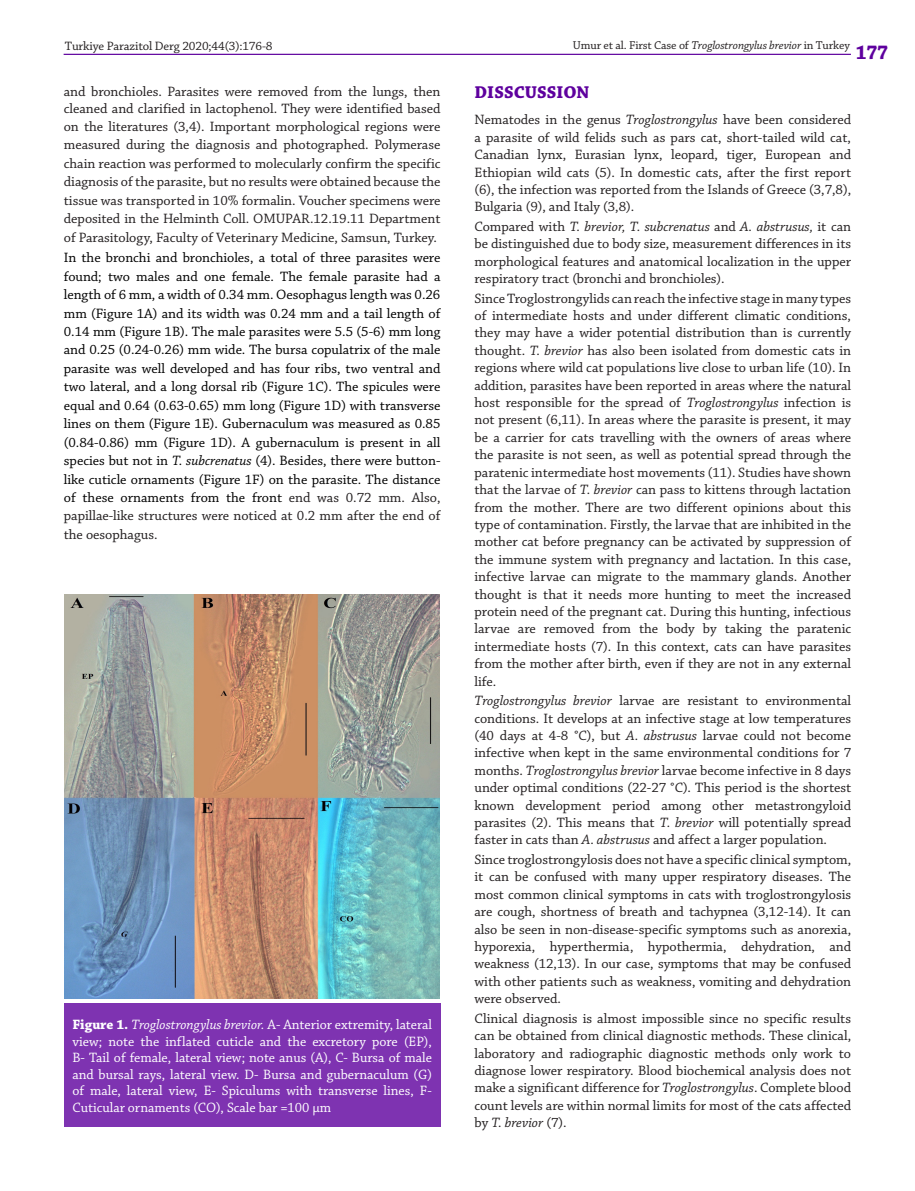
<style>
.page{position:relative;width:915px;height:1191px;background:#fff}
.page>*{position:absolute;margin:0;border:0;box-sizing:border-box;transform-origin:0 0}
.t1{font:700 21px "Chaparral Pro";color:#5e009e;scale:.92 1}
.ARA_BASLIK{font:700 18px "Chaparral Pro";color:#5e009e}
.YAZI{font:14.25px/17.4px "Chaparral Pro";letter-spacing:-.005em;color:#231f20;text-align:justify}
.YAZI-2{font:14.25px/18.5px "Chaparral Pro";letter-spacing:-.005em;color:#000;text-align:justify}
.RESIM-ALTI{font:14.25px/16.5px "Chaparral Pro";color:#fff;text-align:justify}
.t2{font:12.75px "Chaparral Pro";letter-spacing:-.01em;color:#231f20}
.t3{font:12px "Chaparral Pro";letter-spacing:-.01em;color:#231f20}
.s1{font-style:italic}
.s2{color:#231f20}
.s3{font-weight:700}
</style>
<div class="page">
<hr style="left:64px;top:54px;width:786px;height:1px;background:#5e009e">
<div style="left:64px;top:1003px;width:376px;height:124px;background:#7e33b1"></div>
<img style="left:64px;top:594px;width:375px;height:404px">
<p class="t3" style="left:572px;top:39px;width:278px">Umur et al. First Case of <span class="s1">Troglostrongylus brevior</span> in Turkey</p>
<p class="t2" style="left:65px;top:39px;width:209px">Turkiye Parazitol Derg 2020;44(3):176-8</p>
<h1 class="t1" style="left:855px;top:40px;width:37px">177</h1>
<p class="YAZI" style="left:64px;top:82px;width:378px;line-height:18.3px">and bronchioles. Parasites were removed from the lungs, then cleaned and clarified in lactophenol. They were identified based on the literatures (3,4). Important morphological regions were measured during the diagnosis and photographed. Polymerase chain reaction was performed to molecularly confirm the specific diagnosis of the parasite, but no results were obtained because the tissue was transported in 10% formalin. Voucher specimens were deposited in the Helminth Coll. OMUPAR.12.19.11 Department of Parasitology, Faculty of Veterinary Medicine, Samsun, Turkey.</p>
<p class="YAZI-2" style="left:64px;top:249px;width:378px">In the bronchi and bronchioles, a total of three parasites were found; two males and one female. The female parasite had a length of 6 mm, a width of 0.34 mm. Oesophagus length was 0.26 mm (Figure 1A) and its width was 0.24 mm and a tail length of 0.14 mm (Figure 1B). The male parasites were 5.5 (5-6) mm long and 0.25 (0.24-0.26) mm wide. The bursa copulatrix of the male parasite was well developed and has four ribs, two ventral and two lateral, and a long dorsal rib (Figure 1C). The spicules were equal and 0.64 (0.63-0.65) mm long (Figure 1D) with transverse lines on them (Figure 1E). Gubernaculum was measured as 0.85 (0.84-0.86) mm (Figure 1D). A gubernaculum is present in all species but not in <span class="s1">T. subcrenatus</span> (4). Besides, there were button&shy;like cuticle ornaments (Figure 1F) on the parasite. The distance of these ornaments from the front <span class="s2">end was 0.72 mm. Also, papillae-like structures were noticed at 0.2 mm after the end of the oesophagus.</span></p>
<p class="ARA_BASLIK" style="left:474px;top:82px;width:116px">DISSCUSSION</p>
<p class="YAZI" style="left:474px;top:112px;width:378px">Nematodes in the genus <span class="s1">Troglostrongylus</span> have been considered a parasite of wild felids such as pars cat, short-tailed wild cat, Canadian lynx, Eurasian lynx, leopard, tiger, European and Ethiopian wild cats (5). In domestic cats, after the first report (6), the infection was reported from the Islands of Greece (3,7,8), Bulgaria (9), and Italy (3,8).</p>
<p class="YAZI" style="left:474px;top:218px;width:378px">Compared with <span class="s1">T. brevior, T. subcrenatus</span> and <span class="s1">A. abstrusus,</span> it can be distinguished due to body size, measurement differences in its morphological features and anatomical localization in the upper respiratory tract (bronchi and bronchioles).</p>
<p class="YAZI" style="left:474px;top:290px;width:378px">Since Troglostrongylids can reach the infective stage in many types of intermediate hosts and under different climatic conditions, they may have a wider potential distribution than is currently thought. <span class="s1">T. brevior</span> has also been isolated from domestic cats in regions where wild cat populations live close to urban life (10). In addition, parasites have been reported in areas where the natural host responsible for the spread of <span class="s1">Troglostrongylus</span> infection is not present (6,11). In areas where the parasite is present, it may be a carrier for cats travelling with the owners of areas where the parasite is not seen, as well as potential spread through the paratenic intermediate host movements (11). Studies have shown that the larvae of <span class="s1">T. brevior</span> can pass to kittens through lactation from the mother. There are two different opinions about this type of contamination. Firstly, the larvae that are inhibited in the mother cat before pregnancy can be activated by suppression of the immune system with pregnancy and lactation. In this case, infective larvae can migrate to the mammary glands. Another thought is that it needs more hunting to meet the increased protein need of the pregnant cat. During this hunting, infectious larvae are removed from the body by taking the paratenic intermediate hosts (7). In this context, cats can have parasites from the mother after birth, even if they are not in any external life.</p>
<p class="YAZI" style="left:474px;top:692px;width:378px"><span class="s1">Troglostrongylus brevior</span> larvae are resistant to environmental conditions. It develops at an infective stage at low temperatures (40 days at 4-8 °C), but <span class="s1">A. abstrusus</span> larvae could not become infective when kept in the same environmental conditions for 7 months. <span class="s1">Troglostrongylus brevior</span> larvae become infective in 8 days under optimal conditions (22-27 °C). This period is the shortest known development period among other metastrongyloid parasites (2). This means that <span class="s1">T. brevior</span> will potentially spread faster in cats than <span class="s1">A. abstrusus</span> and affect a larger population.</p>
<p class="YAZI" style="left:474px;top:851px;width:378px">Since troglostrongylosis does not have a specific clinical symptom, it can be confused with many upper respiratory diseases. The most common clinical symptoms in cats with troglostrongylosis are cough, shortness of breath and tachypnea (3,12-14). It can also be seen in non-disease-specific symptoms such as anorexia, hyporexia, hyperthermia, hypothermia, dehydration, and weakness (12,13). In our case, symptoms that may be confused with other patients such as weakness, vomiting and dehydration were observed.</p>
<p class="YAZI" style="left:474px;top:1010px;width:378px">Clinical diagnosis is almost impossible since no specific results can be obtained from clinical diagnostic methods. These clinical, laboratory and radiographic diagnostic methods only work to diagnose lower respiratory. Blood biochemical analysis does not make a significant difference for <span class="s1">Troglostrongylus</span>. Complete blood count levels are within normal limits for most of the cats affected by <span class="s1">T. brevior</span> (7).</p>
<p class="RESIM-ALTI" style="left:72px;top:1017px;width:361px"><span class="s3">Figure 1.</span> <span class="s1">Troglostrongylus brevior.</span> A- Anterior extremity, lateral view; note the inflated cuticle and the excretory pore (EP), B- Tail of female, lateral view; note anus (A), C- Bursa of male and bursal rays, lateral view. D- Bursa and gubernaculum (G) of male, lateral view, E- Spiculums with transverse lines, F-Cuticular ornaments (CO), Scale bar =100 µm</p>
</div>
